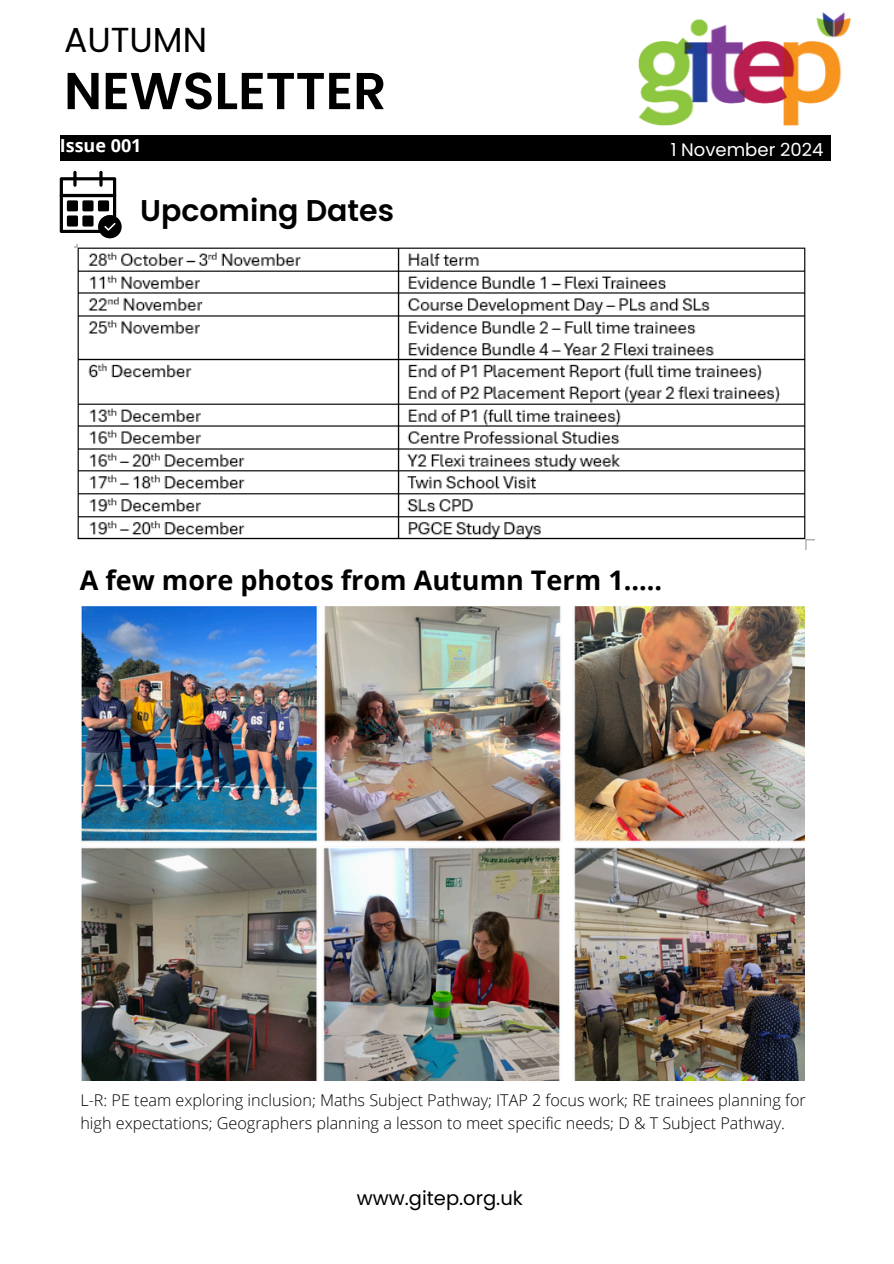
<style>
.page{position:relative;width:894px;height:1264px;background:#fff}
.page>*{position:absolute;margin:0;border:0;box-sizing:border-box;transform-origin:0 0}
.t1{font:600 51.75px "Poppins";color:#000}
.t2{font:34.65px "Poppins";color:#000}
.t3{font:600 30px "Poppins";color:#000}
.t4{font:700 27px "Open Sans";color:#000}
.t5{font:19.5px "Poppins";color:#000}
.t6{font:18px "Poppins";color:#fff}
.t7{font:700 18px "Open Sans";color:#fff}
.t8{font:300 16.2px/22.5px "Open Sans";color:#000}
</style>
<div class="page">
<div style="left:60px;top:135px;width:770px;height:26px;background:#000"></div>
<img style="left:638px;top:12px;width:213px;height:131px">
<svg style="left:60px;top:177px;width:62px;height:61px"></svg>
<div style="left:82px;top:215px;width:11px;height:11px;background:#000;border-radius:2px"></div>
<svg style="left:73px;top:171px;width:4px;height:16px"></svg>
<svg style="left:99px;top:171px;width:4px;height:16px"></svg>
<img style="left:75px;top:244px;width:739px;height:305px">
<img style="left:81px;top:606px;width:723px;height:474px">
<h6 class="t2" style="left:64px;top:16px;width:145px">AUTUMN</h6>
<p class="t1" style="left:64px;top:55px;width:324px">NEWSLETTER</p>
<h6 class="t7" style="left:60px;top:133px;width:83px">Issue 001</h6>
<p class="t6" style="left:670px;top:137px;width:154px">1 November 2024</p>
<h3 class="t3" style="left:140px;top:189px;width:255px">Upcoming Dates</h3>
<p class="t4" style="left:80px;top:561px;width:584px">A few more photos from Autumn Term 1.....</p>
<h4 class="t8" style="left:80px;top:1088px;width:726px">L-R: PE team exploring inclusion; Maths Subject Pathway; ITAP 2 focus work; RE trainees planning for high expectations; Geographers planning a lesson to meet specific needs; D &amp; T Subject Pathway.</h4>
<p class="t5" style="left:356px;top:1184px;width:168px">www.gitep.org.uk</p>
</div>
